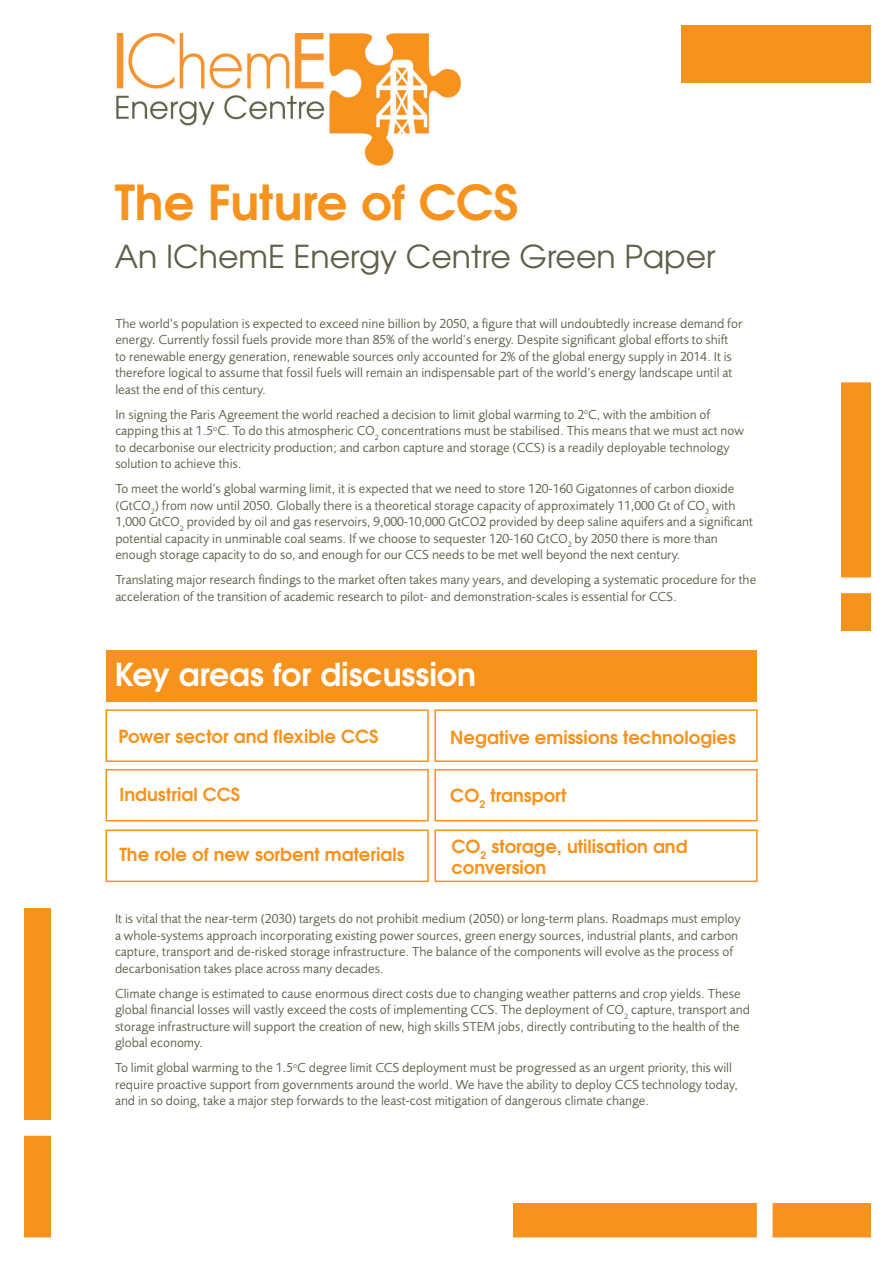
<style>
.page{position:relative;width:893px;height:1263px;background:#fff}
.page>*{position:absolute;margin:0;border:0;box-sizing:border-box;transform-origin:0 0}
.Cover_title{font:700 48px "Te X Gyre Adventor";color:#f7931d}
.cover_subtitle{font:31.5px "Te X Gyre Adventor";color:#615f4a}
.cover_subtitle-2{font:700 31.5px "Te X Gyre Adventor";color:#fff}
.Body_copy{font:700 18px/21px "Te X Gyre Adventor";color:#f7931d}
.Body_copy-2{font:13.5px/16.5px "Foundry Sans";color:#615f4a}
</style>
<div class="page">
<div style="left:682px;top:0;width:211px;height:83px;background:#f7931d"></div>
<div style="left:842px;top:377px;width:51px;height:254px;background:#f7931d"></div>
<div style="left:7px;top:908px;width:44px;height:355px;background:#f7931d"></div>
<div style="left:513px;top:1203px;width:378px;height:60px;background:#f7931d"></div>
<div style="left:14px;top:1237px;width:862px;height:23px;background:#fff"></div>
<div style="left:757px;top:990px;width:16px;height:251px;background:#fff"></div>
<div style="left:15px;top:1120px;width:357px;height:16px;background:#fff"></div>
<div style="left:764px;top:367px;width:129px;height:15px;background:#fff"></div>
<div style="left:490px;top:577px;width:396px;height:16px;background:#fff"></div>
<div style="left:0;top:0;width:893px;height:24px;background:#fff"></div>
<div style="left:872px;top:0;width:21px;height:1263px;background:#fff"></div>
<div style="left:0;top:1241px;width:893px;height:22px;background:#fff"></div>
<div style="left:0;top:0;width:24px;height:1263px;background:#fff"></div>
<div style="left:106px;top:709px;width:323px;height:53px;border:2px solid #f7931d"></div>
<div style="left:106px;top:651px;width:651px;height:51px;background:#f7931d"></div>
<div style="left:434px;top:709px;width:324px;height:53px;background:#fff;border:2px solid #f7931d"></div>
<div style="left:106px;top:769px;width:323px;height:52px;border:2px solid #f7931d"></div>
<div style="left:434px;top:769px;width:324px;height:52px;background:#fff;border:2px solid #f7931d"></div>
<div style="left:106px;top:829px;width:323px;height:53px;border:2px solid #f7931d"></div>
<div style="left:434px;top:829px;width:324px;height:53px;background:#fff;border:2px solid #f7931d"></div>
<img style="left:116px;top:34px;width:345px;height:132px">
<p class="Cover_title" style="left:115px;top:161px;width:405px">The Future of CCS</p>
<p class="cover_subtitle" style="left:115px;top:231px;width:602px">An IChemE Energy Centre Green Paper</p>
<p class="Body_copy-2" style="left:115px;top:315px;width:629px">The world’s population is expected to exceed nine billion by 2050, a figure that will undoubtedly increase demand for energy. Currently fossil fuels provide more than 85% of the world’s energy. Despite significant global efforts to shift to renewable energy generation, renewable sources only accounted for 2% of the global energy supply in 2014. It is therefore logical to assume that fossil fuels will remain an indispensable part of the world’s energy landscape until at least the end of this century.</p>
<p class="Body_copy-2" style="left:115px;top:406px;width:630px">In signing the Paris Agreement the world reached a decision to limit global warming to 2<sup>o</sup>C, with the ambition of capping this at 1.5<sup>o</sup>C. To do this atmospheric CO<sub>2</sub> concentrations must be stabilised. This means that we must act now to decarbonise our electricity production; and carbon capture and storage (CCS) is a readily deployable technology solution to achieve this.</p>
<p class="Body_copy-2" style="left:115px;top:481px;width:639px">To meet the world’s global warming limit, it is expected that we need to store 120-160 Gigatonnes of carbon dioxide (GtCO<sub>2</sub>) from now until 2050. Globally there is a theoretical storage capacity of approximately 11,000 Gt of CO<sub>2</sub> with 1,000 GtCO<sub>2</sub> provided by oil and gas reservoirs, 9,000-10,000 GtCO2 provided by deep saline aquifers and a significant potential capacity in unminable coal seams. If we choose to sequester 120-160 GtCO<sub>2</sub> by 2050 there is more than enough storage capacity to do so, and enough for our CCS needs to be met well beyond the next century.</p>
<p class="Body_copy-2" style="left:115px;top:572px;width:642px">Translating major research findings to the market often takes many years, and developing a systematic procedure for the acceleration of the transition of academic research to pilot- and demonstration-scales is essential for CCS.</p>
<p class="cover_subtitle-2" style="left:115px;top:647px;width:363px">Key areas for discussion</p>
<p class="Body_copy" style="left:118px;top:724px;width:262px">Power sector and flexible CCS</p>
<p class="Body_copy" style="left:450px;top:725px;width:287px">Negative emissions technologies</p>
<p class="Body_copy" style="left:119px;top:782px;width:122px">Industrial CCS</p>
<p class="Body_copy" style="left:119px;top:842px;width:287px">The role of new sorbent materials</p>
<p class="Body_copy" style="left:450px;top:783px;width:118px">CO<sub>2</sub> transport</p>
<p class="Body_copy" style="left:451px;top:834px;width:238px">CO<sub>2</sub> storage, utilisation and conversion</p>
<p class="Body_copy-2" style="left:115px;top:911px;width:627px">It is vital that the near-term (2030) targets do not prohibit medium (2050) or long-term plans. Roadmaps must employ a whole-systems approach incorporating existing power sources, green energy sources, industrial plants, and carbon capture, transport and de-risked storage infrastructure. The balance of the components will evolve as the process of decarbonisation takes place across many decades.</p>
<p class="Body_copy-2" style="left:115px;top:985px;width:637px">Climate change is estimated to cause enormous direct costs due to changing weather patterns and crop yields. These global financial losses will vastly exceed the costs of implementing CCS. The deployment of CO<sub>2</sub> capture, transport and storage infrastructure will support the creation of new, high skills STEM jobs, directly contributing to the health of the global economy.</p>
<p class="Body_copy-2" style="left:115px;top:1060px;width:624px">To limit global warming to the 1.5<sup>o</sup>C degree limit CCS deployment must be progressed as an urgent priority, this will require proactive support from governments around the world. We have the ability to deploy CCS technology today, and in so doing, take a major step forwards to the least-cost mitigation of dangerous climate change.</p>
</div>
